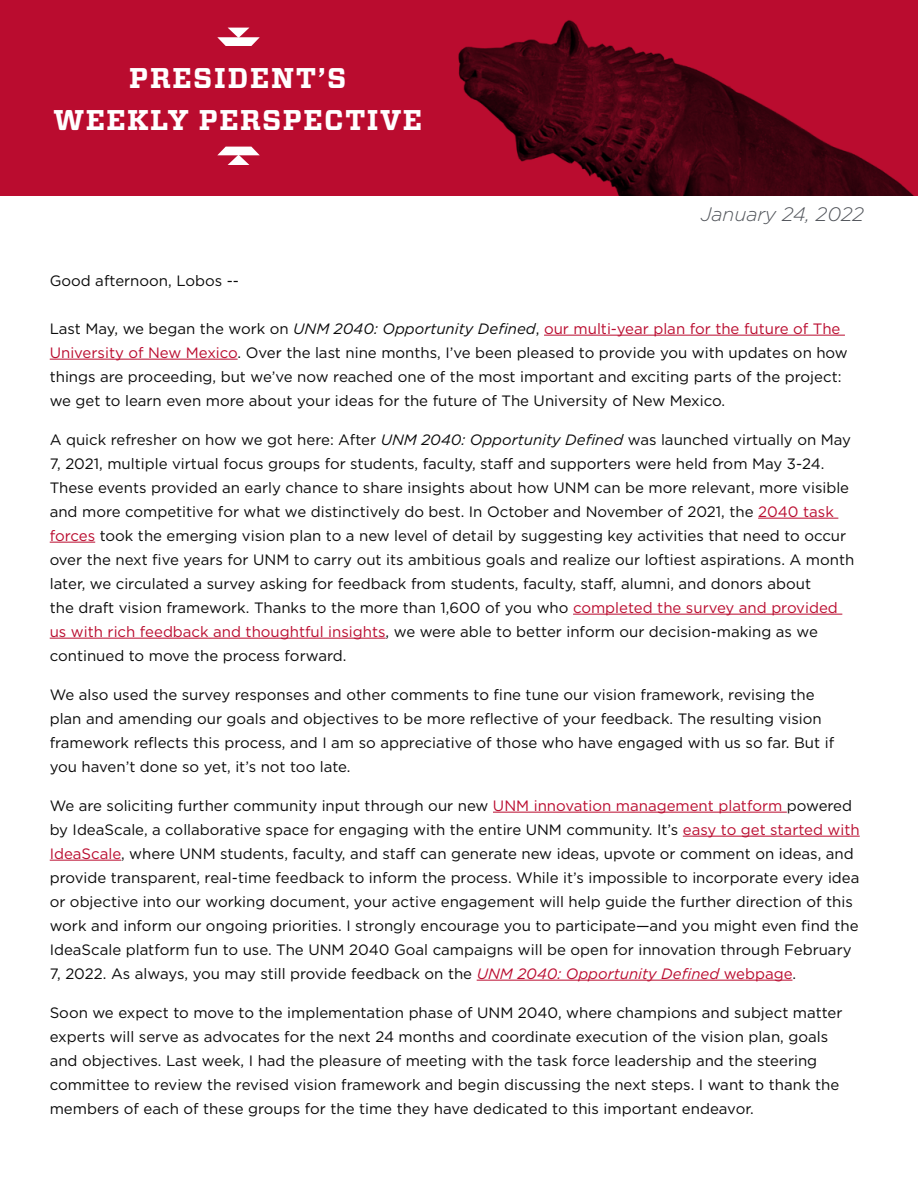
<style>
.page{position:relative;width:918px;height:1188px;background:#fff}
.page>*{position:absolute;margin:0;border:0;box-sizing:border-box;transform-origin:0 0}
.t1{font:700 28.5px/42px "Vitesse";letter-spacing:.05em;color:#fff;text-align:center}
.Date{font:italic 300 19.5px "Gotham";color:#52555b}
.Normal__Web{font:15px/24px "Gotham";color:#0a0a0a}
.Normal__Web-2{font:15px "Gotham";color:#ba0c2f}
.s1{color:#0a0a0a}
.s2{font-style:italic;color:#0a0a0a}
.s3{color:#ba0c2f}
.s4{font-style:italic}
.s5{font-style:italic;color:#ba0c2f}
</style>
<div class="page">
<hr style="left:544px;top:335px;width:301px;height:1px;background:#ba0c2f">
<hr style="left:50px;top:359px;width:188px;height:1px;background:#ba0c2f">
<hr style="left:758px;top:518px;width:80px;height:1px;background:#ba0c2f">
<hr style="left:50px;top:542px;width:45px;height:1px;background:#ba0c2f">
<hr style="left:573px;top:614px;width:269px;height:1px;background:#ba0c2f">
<hr style="left:50px;top:638px;width:336px;height:1px;background:#ba0c2f">
<hr style="left:493px;top:812px;width:294px;height:1px;background:#ba0c2f">
<hr style="left:683px;top:836px;width:177px;height:1px;background:#ba0c2f">
<hr style="left:50px;top:860px;width:71px;height:1px;background:#ba0c2f">
<hr style="left:477px;top:980px;width:315px;height:1px;background:#ba0c2f">
<div style="left:0;top:0;width:918px;height:196px;background:#ba0c2f"></div>
<img style="left:458px;top:20px;width:456px;height:176px">
<svg style="left:217px;top:28px;width:43px;height:18px"></svg>
<svg style="left:217px;top:147px;width:43px;height:18px"></svg>
<p class="t1" style="left:53px;top:58px;width:370px">PRESIDENT’S<br>WEEKLY PERSPECTIVE</p>
<h2 class="Date" style="left:701px;top:202px;width:165px">January 24, 2022</h2>
<p class="Normal__Web" style="left:50px;top:268px;width:191px">Good afternoon, Lobos --</p>
<p class="Normal__Web-2" style="left:50px;top:319px;width:792px"><span class="s1">Last May, we began the work on</span> <span class="s2">UNM 2040: Opportunity Defined</span><span class="s1">,</span> our multi-year plan for the future of The</p>
<p class="Normal__Web" style="left:50px;top:340px;width:800px"><span class="s3">University of New Mexico</span>. Over the last nine months, I’ve been pleased to provide you with updates on how things are proceeding, but we’ve now reached one of the most important and exciting parts of the project: we get to learn even more about your ideas for the future of The University of New Mexico.</p>
<p class="Normal__Web" style="left:50px;top:427px;width:806px">A quick refresher on how we got here: After <span class="s4">UNM 2040: Opportunity Defined</span> was launched virtually on May 7, 2021, multiple virtual focus groups for students, faculty, staff and supporters were held from May 3-24.<br>These events provided an early chance to share insights about how UNM can be more relevant, more visible and more competitive for what we distinctively do best. In October and November of 2021, the <span class="s3">2040 task forces</span> took the emerging vision plan to a new level of detail by suggesting key activities that need to occur over the next five years for UNM to carry out its ambitious goals and realize our loftiest aspirations. A month later, we circulated a survey asking for feedback from students, faculty, staff, alumni, and donors about<br>the draft vision framework. Thanks to the more than 1,600 of you who <span class="s3">completed the survey and provided us with rich feedback and thoughtful insights</span>, we were able to better inform our decision-making as we continued to move the process forward.</p>
<p class="Normal__Web" style="left:50px;top:682px;width:786px">We also used the survey responses and other comments to fine tune our vision framework, revising the plan and amending our goals and objectives to be more reflective of your feedback. The resulting vision framework reflects this process, and I am so appreciative of those who have engaged with us so far. But if you haven’t done so yet, it’s not too late.</p>
<p class="Normal__Web" style="left:50px;top:793px;width:811px">We are soliciting further community input through our new <span class="s3">UNM innovation management platform</span> powered by IdeaScale, a collaborative space for engaging with the entire UNM community. It’s <span class="s3">easy to get started with IdeaScale</span>, where UNM students, faculty, and staff can generate new ideas, upvote or comment on ideas, and provide transparent, real-time feedback to inform the process. While it’s impossible to incorporate every idea or objective into our working document, your active engagement will help guide the further direction of this work and inform our ongoing priorities. I strongly encourage you to participate—and you might even find the IdeaScale platform fun to use. The UNM 2040 Goal campaigns will be open for innovation through February 7, 2022. As always, you may still provide feedback on the <span class="s5">UNM 2040: Opportunity Defined</span> <span class="s3">webpage</span>.</p>
<p class="Normal__Web" style="left:50px;top:1000px;width:794px">Soon we expect to move to the implementation phase of UNM 2040, where champions and subject matter experts will serve as advocates for the next 24 months and coordinate execution of the vision plan, goals and objectives. Last week, I had the pleasure of meeting with the task force leadership and the steering committee to review the revised vision framework and begin discussing the next steps. I want to thank the members of each of these groups for the time they have dedicated to this important endeavor.</p>
</div>
